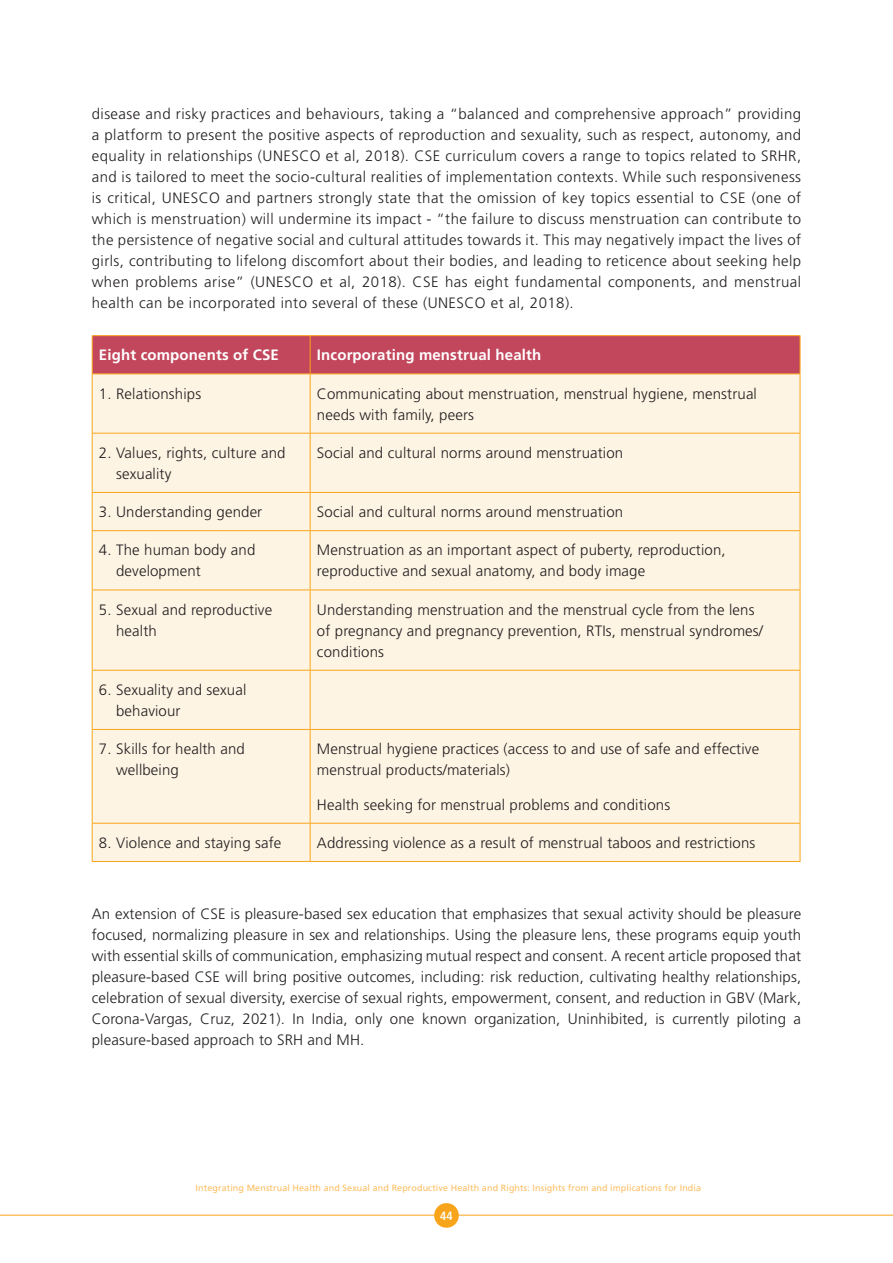
<style>
.page{position:relative;width:893px;height:1263px;background:#fff}
.page>*{position:absolute;margin:0;border:0;box-sizing:border-box;transform-origin:0 0}
.body{font:300 15px/21px "Frutiger LT Std";letter-spacing:.01em;color:#231f20}
.body-2{font:700 15px "Frutiger LT Std";letter-spacing:.01em;color:#fff}
.t1{font:700 condensed 12px "Frutiger LT Std";color:#fff}
.t2{font:9px "Frutiger LT Std";letter-spacing:.01em;color:#fdbe62}
</style>
<div class="page">
<div style="left:434px;top:1203px;width:25px;height:25px;background:#f9a51b;border-radius:50%"></div>
<hr style="left:0;top:1215px;width:893px;height:1px;background:#f9a51b">
<div style="left:93px;top:336px;width:707px;height:38px;background:#c2475c"></div>
<div style="left:93px;top:375px;width:707px;height:486px;background:#fef4e4"></div>
<hr style="left:92px;top:335px;width:218px;height:1px;background:#f9a51b">
<hr style="left:92px;top:336px;width:1px;height:38px;background:#f9a51b">
<hr style="left:310px;top:335px;width:490px;height:1px;background:#f9a51b">
<hr style="left:310px;top:336px;width:1px;height:38px;background:#f9a51b">
<hr style="left:800px;top:336px;width:1px;height:38px;background:#f9a51b">
<hr style="left:92px;top:374px;width:218px;height:1px;background:#f9a51b">
<hr style="left:92px;top:374px;width:1px;height:59px;background:#f9a51b">
<hr style="left:310px;top:374px;width:490px;height:1px;background:#f9a51b">
<hr style="left:310px;top:374px;width:1px;height:59px;background:#f9a51b">
<hr style="left:800px;top:374px;width:1px;height:59px;background:#f9a51b">
<hr style="left:92px;top:433px;width:218px;height:1px;background:#f9a51b">
<hr style="left:92px;top:434px;width:1px;height:58px;background:#f9a51b">
<hr style="left:310px;top:433px;width:490px;height:1px;background:#f9a51b">
<hr style="left:310px;top:434px;width:1px;height:58px;background:#f9a51b">
<hr style="left:800px;top:434px;width:1px;height:58px;background:#f9a51b">
<hr style="left:92px;top:492px;width:218px;height:1px;background:#f9a51b">
<hr style="left:92px;top:493px;width:1px;height:37px;background:#f9a51b">
<hr style="left:310px;top:492px;width:490px;height:1px;background:#f9a51b">
<hr style="left:310px;top:493px;width:1px;height:37px;background:#f9a51b">
<hr style="left:800px;top:493px;width:1px;height:37px;background:#f9a51b">
<hr style="left:92px;top:530px;width:218px;height:1px;background:#f9a51b">
<hr style="left:92px;top:531px;width:1px;height:59px;background:#f9a51b">
<hr style="left:310px;top:530px;width:490px;height:1px;background:#f9a51b">
<hr style="left:310px;top:531px;width:1px;height:59px;background:#f9a51b">
<hr style="left:800px;top:531px;width:1px;height:59px;background:#f9a51b">
<hr style="left:92px;top:590px;width:218px;height:1px;background:#f9a51b">
<hr style="left:92px;top:590px;width:1px;height:80px;background:#f9a51b">
<hr style="left:310px;top:590px;width:490px;height:1px;background:#f9a51b">
<hr style="left:310px;top:590px;width:1px;height:80px;background:#f9a51b">
<hr style="left:800px;top:590px;width:1px;height:80px;background:#f9a51b">
<hr style="left:92px;top:670px;width:218px;height:1px;background:#f9a51b">
<hr style="left:92px;top:671px;width:1px;height:58px;background:#f9a51b">
<hr style="left:310px;top:670px;width:490px;height:1px;background:#f9a51b">
<hr style="left:310px;top:671px;width:1px;height:58px;background:#f9a51b">
<hr style="left:800px;top:671px;width:1px;height:58px;background:#f9a51b">
<hr style="left:92px;top:729px;width:218px;height:1px;background:#f9a51b">
<hr style="left:92px;top:730px;width:1px;height:93px;background:#f9a51b">
<hr style="left:310px;top:729px;width:490px;height:1px;background:#f9a51b">
<hr style="left:310px;top:730px;width:1px;height:93px;background:#f9a51b">
<hr style="left:800px;top:730px;width:1px;height:93px;background:#f9a51b">
<hr style="left:92px;top:823px;width:218px;height:1px;background:#f9a51b">
<hr style="left:92px;top:824px;width:1px;height:37px;background:#f9a51b">
<hr style="left:310px;top:823px;width:490px;height:1px;background:#f9a51b">
<hr style="left:310px;top:824px;width:1px;height:37px;background:#f9a51b">
<hr style="left:800px;top:824px;width:1px;height:37px;background:#f9a51b">
<hr style="left:92px;top:861px;width:218px;height:1px;background:#f9a51b">
<hr style="left:310px;top:861px;width:490px;height:1px;background:#f9a51b">
<p class="body" style="left:92px;top:104px;width:711px;text-align:justify">disease and risky practices and behaviours, taking a “balanced and comprehensive approach” providing a platform to present the positive aspects of reproduction and sexuality, such as respect, autonomy, and equality in relationships (UNESCO et al, 2018). CSE curriculum covers a range to topics related to SRHR, and is tailored to meet the socio-cultural realities of implementation contexts. While such responsiveness is critical, UNESCO and partners strongly state that the omission of key topics essential to CSE (one of which is menstruation) will undermine its impact - “the failure to discuss menstruation can contribute to the persistence of negative social and cultural attitudes towards it. This may negatively impact the lives of girls, contributing to lifelong discomfort about their bodies, and leading to reticence about seeking help when problems arise” (UNESCO et al, 2018). CSE has eight fundamental components, and menstrual health can be incorporated into several of these (UNESCO et al, 2018).</p>
<p class="body-2" style="left:99px;top:346px;width:181px">Eight components of CSE</p>
<p class="body-2" style="left:317px;top:346px;width:226px">Incorporating menstrual health</p>
<p class="body" style="left:99px;top:383px;width:104px">1. Relationships</p>
<p class="body" style="left:317px;top:383px;width:442px">Communicating about menstruation, menstrual hygiene, menstrual needs with family, peers</p>
<p class="body" style="left:116px;top:442px;width:171px;text-indent:-17px">2. Values, rights, culture and sexuality</p>
<p class="body" style="left:317px;top:442px;width:308px">Social and cultural norms around menstruation</p>
<p class="body" style="left:99px;top:502px;width:165px">3. Understanding gender</p>
<p class="body" style="left:317px;top:502px;width:308px">Social and cultural norms around menstruation</p>
<p class="body" style="left:116px;top:540px;width:141px;text-indent:-17px">4. The human body and development</p>
<p class="body" style="left:317px;top:540px;width:410px">Menstruation as an important aspect of puberty, reproduction, reproductive and sexual anatomy, and body image</p>
<p class="body" style="left:116px;top:599px;width:158px;text-indent:-17px">5. Sexual and reproductive health</p>
<p class="body" style="left:317px;top:599px;width:448px">Understanding menstruation and the menstrual cycle from the lens of pregnancy and pregnancy prevention, RTIs, menstrual syndromes/ conditions</p>
<p class="body" style="left:116px;top:679px;width:132px;text-indent:-17px">6. Sexuality and sexual behaviour</p>
<p class="body" style="left:116px;top:739px;width:130px;text-indent:-17px">7. Skills for health and wellbeing</p>
<p class="body" style="left:317px;top:739px;width:444px">Menstrual hygiene practices (access to and use of safe and effective menstrual products/materials)</p>
<p class="body" style="left:317px;top:794px;width:355px">Health seeking for menstrual problems and conditions</p>
<p class="body" style="left:99px;top:832px;width:184px">8. Violence and staying safe</p>
<p class="body" style="left:317px;top:832px;width:440px">Addressing violence as a result of menstrual taboos and restrictions</p>
<p class="body" style="left:92px;top:903px;width:711px;text-align:justify">An extension of CSE is pleasure-based sex education that emphasizes that sexual activity should be pleasure focused, normalizing pleasure in sex and relationships. Using the pleasure lens, these programs equip youth with essential skills of communication, emphasizing mutual respect and consent. A recent article proposed that pleasure-based CSE will bring positive outcomes, including: risk reduction, cultivating healthy relationships, celebration of sexual diversity, exercise of sexual rights, empowerment, consent, and reduction in GBV (Mark, Corona-Vargas, Cruz, 2021). In India, only one known organization, Uninhibited, is currently piloting a pleasure-based approach to SRH and MH.</p>
<p class="t2" style="left:196px;top:1182px;width:507px">Integrating Menstrual Health and Sexual and Reproductive Health and Rights: Insights from and implications for India</p>
<p class="t1" style="left:440px;top:1209px;width:14px">44</p>
</div>
